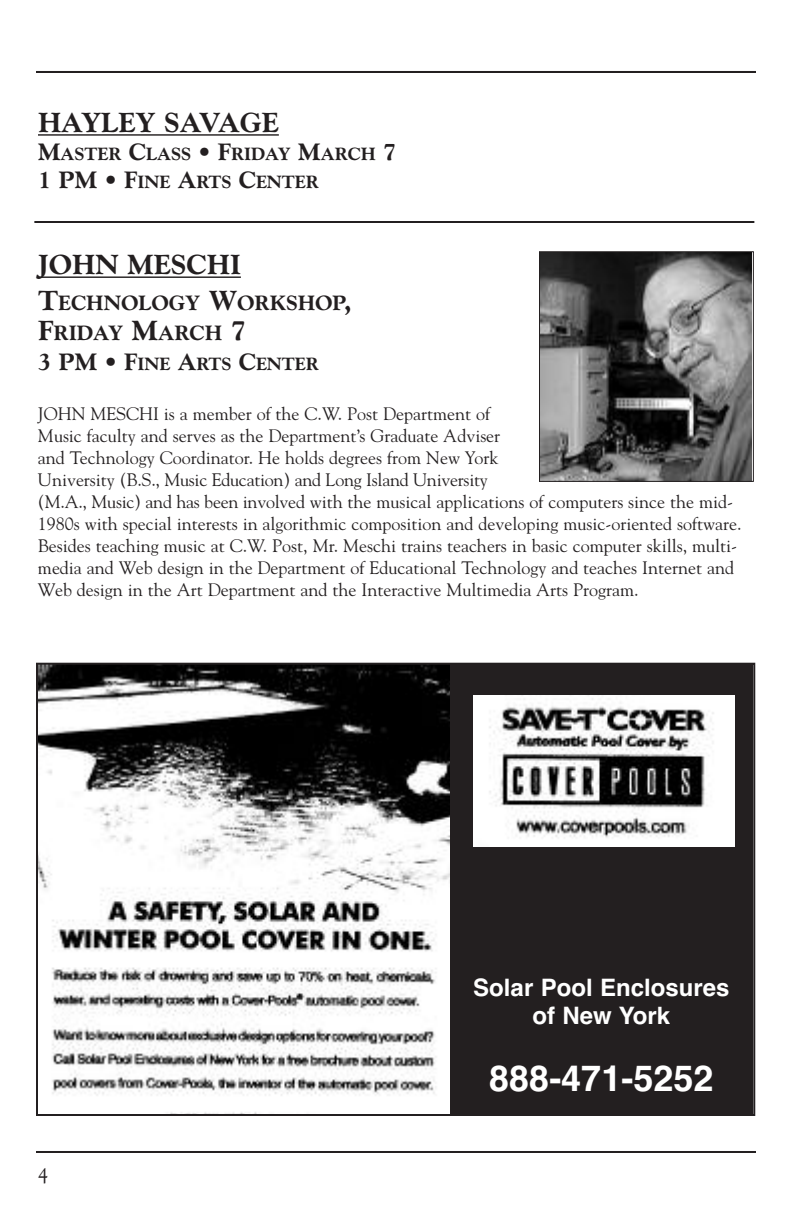
<style>
.page{position:relative;width:792px;height:1224px;background:#fff}
.page>*{position:absolute;margin:0;border:0;box-sizing:border-box;transform-origin:0 0}
.t1{font:36px "Helvetica Bold TT";color:#fff}
.t2{font:800 28px "Goudy";color:#231f20}
.t3{font:24px/28.8px "Helvetica Bold TT";color:#fff;text-align:center}
.t4{font:800 21px/30px "Goudy";color:#231f20}
.t5{font:20px "Goudy";color:#231f20}
.t6{font:18px/22px "Goudy";color:#231f20}
.t7{font:800 18px/28px "Goudy";color:#231f20}
.s1{font-size:24px}
.s2{font-size:28px}
</style>
<div class="page">
<hr style="left:36px;top:1151px;width:720px;height:2px;background:#231f20">
<hr style="left:36px;top:71px;width:720px;height:2px;background:#231f20">
<hr style="left:38px;top:134px;width:241px;height:2px;background:#231f20">
<hr style="left:38px;top:276px;width:203px;height:2px;background:#231f20">
<img style="left:541px;top:253px;width:211px;height:227px">
<div style="left:539px;top:251px;width:215px;height:231px;border:1px solid #231f20"></div>
<img style="left:39px;top:666px;width:411px;height:447px">
<div style="left:450px;top:664px;width:303px;height:451px;background:#231f20"></div>
<img style="left:474px;top:695px;width:261px;height:151px">
<hr style="left:34px;top:221px;width:720px;height:2px;background:#231f20">
<h2 class="t2" style="left:38px;top:111px;width:242px">HAYLEY SAVAGE</h2>
<p class="t7" style="left:38px;top:141px;width:360px"><span class="s1">M</span>ASTER <span class="s1">C</span>LASS <span class="s1">• F</span>RIDAY <span class="s1">M</span>ARCH <span class="s1">7<br>1 PM • F</span>INE <span class="s1">A</span>RTS <span class="s1">C</span>ENTER</p>
<h2 class="t2" style="left:38px;top:253px;width:204px">JOHN MESCHI</h2>
<p class="t4" style="left:38px;top:289px;width:315px"><span class="s2">T</span>ECHNOLOGY <span class="s2">W</span>ORKSHOP<span class="s2">,<br>F</span>RIDAY <span class="s2">M</span>ARCH <span class="s2">7</span></p>
<p class="t7" style="left:38px;top:351px;width:282px"><span class="s1">3 PM • F</span>INE <span class="s1">A</span>RTS <span class="s1">C</span>ENTER</p>
<p class="t6" style="left:38px;top:403px;width:705px">JOHN MESCHI is a member of the C.W. Post Department of<br>Music faculty and serves as the Department’s Graduate Adviser<br>and Technology Coordinator. He holds degrees from New York<br>University (B.S., Music Education) and Long Island University<br>(M.A., Music) and has been involved with the musical applications of computers since the mid-1980s with special interests in algorithmic composition and developing music-oriented software.<br>Besides teaching music at C.W. Post, Mr. Meschi trains teachers in basic computer skills, multi&shy;media and Web design in the Department of Educational Technology and teaches Internet and Web design in the Art Department and the Interactive Multimedia Arts Program.</p>
<h3 class="t3" style="left:473px;top:973px;width:258px">Solar Pool Enclosures of New York</h3>
<p class="t5" style="left:38px;top:1163px;width:11px">4</p>
<h1 class="t1" style="left:489px;top:1057px;width:226px">888-471-5252</h1>
</div>
